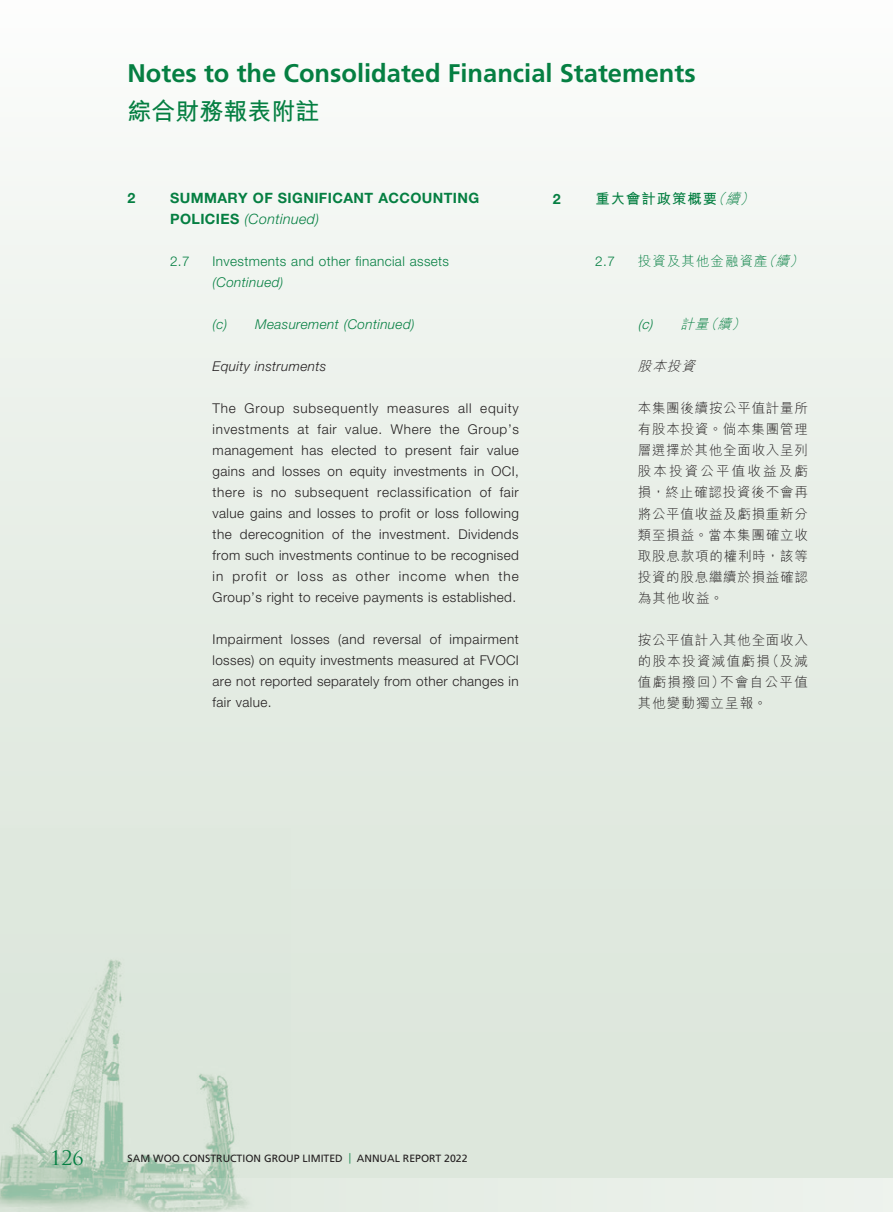
<style>
.page{position:relative;width:893px;height:1212px;background:#fff}
.page>*{position:absolute;margin:0;border:0;box-sizing:border-box;transform-origin:0 0}
.t1{font:700 25.5px "Frutiger LT Std";color:#057f42}
.t2{font:700 24px "M Hei HK";color:#057f42}
.t3{font:19.5px "Trajan Pro";color:#057f42}
.t4{font:700 14.25px/21px "Helvetica Neue LT Std";letter-spacing:.03em;color:#057f42}
.t5{font:700 14.25px "M Hei HK";letter-spacing:.08em;color:#057f42}
.t6{font:300 13.5px/21px "Helvetica Neue LT Std";letter-spacing:.03em;color:#231f20;text-align:justify}
.t7{font:300 13.5px/21px "M Hei HK";letter-spacing:.06em;color:#231f20;text-align:justify}
.t8{font:300 13.5px "Helvetica Neue LT Std";letter-spacing:.03em;color:#057f42}
.t9{font:italic 300 13.5px "Helvetica Neue LT Std";letter-spacing:.03em;color:#057f42}
.t10{font:italic 300 13.5px "Helvetica Neue LT Std";letter-spacing:.03em;color:#231f20}
.t11{font:300 13.5px "M Hei HK";letter-spacing:.08em;color:#057f42}
.t12{font:italic 300 13.5px "M Hei HK";color:#057f42}
.t13{font:italic 300 13.5px "M Hei HK";color:#231f20}
.t14{font:10.5px "Frutiger LT Std";color:#231f20}
.s1{font-weight:300;font-style:italic}
.s2{font-style:italic}
.s3{font-family:"Helvetica Neue LT Std"}
.s4{font-weight:300;color:#057f42}
</style>
<div class="page">
<div style="left:0;top:0;width:893px;height:1212px;background:linear-gradient(to bottom,#f9faf8,#d7e3d6)"></div>
<img style="left:0;top:828px;width:291px;height:350px">
<svg style="left:0;top:1178px;width:893px;height:34px;background:#dbe6dc"></svg>
<h1 class="t1" style="left:128px;top:58px;width:570px">Notes to the Consolidated Financial Statements</h1>
<h2 class="t2" style="left:128px;top:94px;width:193px">綜合財務報表附註</h2>
<p class="t4" style="left:128px;top:187px;width:9px">2</p>
<p class="t4" style="left:170px;top:187px;width:311px">SUMMARY OF SIGNIFICANT ACCOUNTING<br>POLICIES <span class="s1">(Continued)</span></p>
<p class="t8" style="left:170px;top:252px;width:21px">2.7</p>
<p class="t8" style="left:213px;top:252px;width:238px">Investments and other financial assets</p>
<p class="t9" style="left:213px;top:274px;width:72px">(Continued)</p>
<p class="t9" style="left:213px;top:316px;width:203px">(c) Measurement (Continued)</p>
<p class="t10" style="left:213px;top:358px;width:115px">Equity instruments</p>
<p class="t6" style="left:213px;top:397px;width:308px">The Group subsequently measures all equity investments at fair value. Where the Group’s management has elected to present fair value gains and losses on equity investments in OCI, there is no subsequent reclassification of fair value gains and losses to profit or loss following the derecognition of the investment. Dividends from such investments continue to be recognised in profit or loss as other income when the Group’s right to receive payments is established.</p>
<p class="t6" style="left:213px;top:628px;width:308px">Impairment losses (and reversal of impairment losses) on equity investments measured at FVOCI are not reported separately from other changes in fair value.</p>
<p class="t4" style="left:553px;top:188px;width:9px">2</p>
<p class="t5" style="left:595px;top:188px;width:165px">重大會計政策概要<span class="s1">（續）</span></p>
<p class="t8" style="left:595px;top:253px;width:21px">2.7</p>
<p class="t11" style="left:638px;top:252px;width:171px">投資及其他金融資產<span class="s2">（續）</span></p>
<p class="t12" style="left:638px;top:315px;width:113px"><span class="s3">(c)</span> 計量（續）</p>
<p class="t13" style="left:638px;top:357px;width:63px">股本投資</p>
<p class="t7" style="left:638px;top:397px;width:172px">本集團後續按公平值計量所有股本投資。倘本集團管理層選擇於其他全面收入呈列股本投資公平值收益及虧損，終止確認投資後不會再將公平值收益及虧損重新分類至損益。當本集團確立收取股息款項的權利時，該等投資的股息繼續於損益確認為其他收益。</p>
<p class="t7" style="left:638px;top:628px;width:172px">按公平值計入其他全面收入的股本投資減值虧損（及減值虧損撥回）不會自公平值其他變動獨立呈報。</p>
<h3 class="t3" style="left:50px;top:1146px;width:35px">126</h3>
<p class="t14" style="left:128px;top:1152px;width:341px">SAM WOO CONSTRUCTION GROUP LIMITED <span class="s4">|</span> ANNUAL REPORT 2022</p>
</div>
